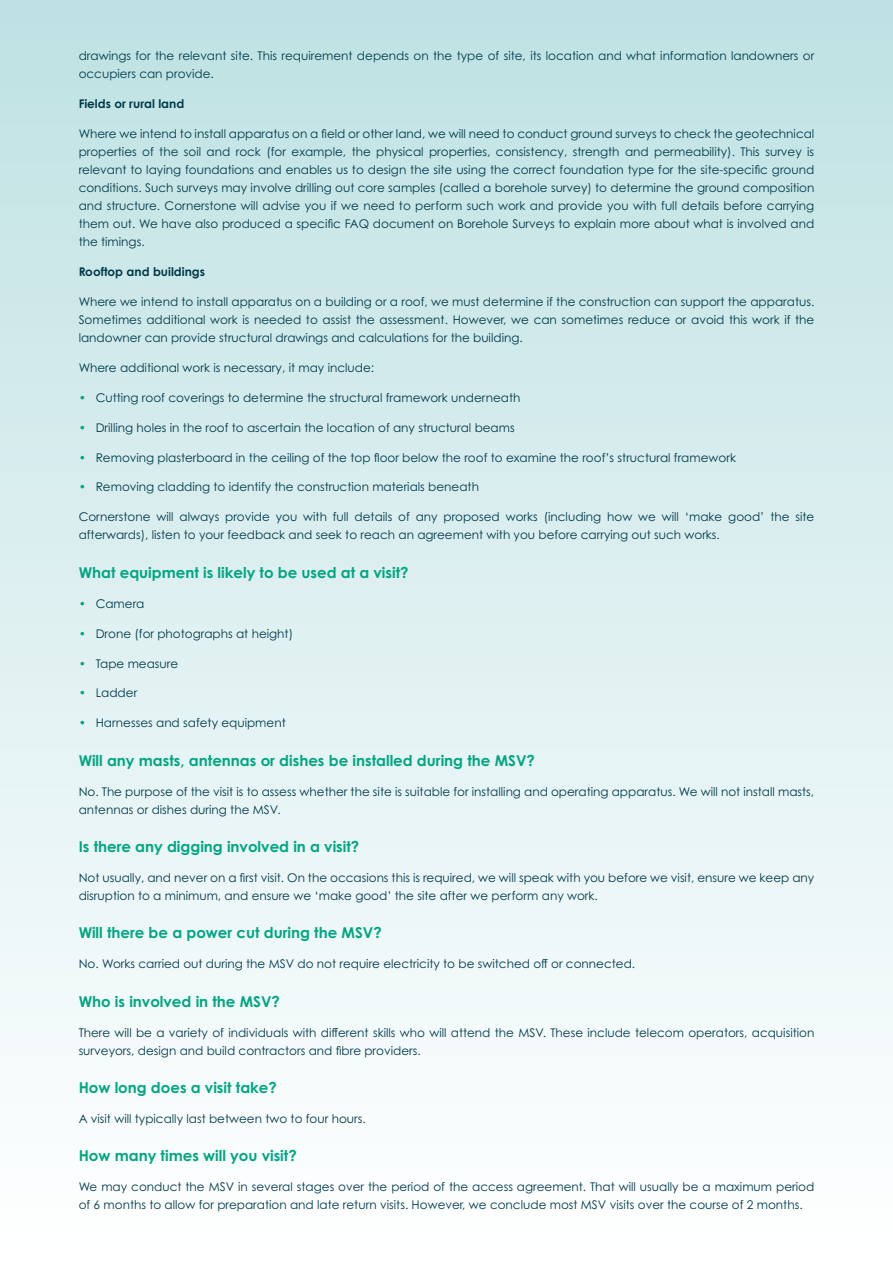
<style>
.page{position:relative;width:893px;height:1263px;background:#fff}
.page>*{position:absolute;margin:0;border:0;box-sizing:border-box;transform-origin:0 0}
.t1{font:700 15px "Century Gothic Pro";color:#00a682}
.t2{font:12px/18px "Century Gothic Pro";color:#003a4b}
.t3{font:700 12px "Century Gothic Pro";color:#003a4b}
.s1{color:#00a682}
</style>
<div class="page">
<div style="left:0;top:0;width:893px;height:1263px;background:linear-gradient(to bottom,#bfe2e3,#fff)"></div>
<p class="t2" style="left:79px;top:47px;width:737px">drawings for the relevant site. This requirement depends on the type of site, its location and what information landowners or occupiers can provide.</p>
<p class="t3" style="left:79px;top:96px;width:107px">Fields or rural land</p>
<p class="t2" style="left:79px;top:125px;width:737px;text-align:justify">Where we intend to install apparatus on a field or other land, we will need to conduct ground surveys to check the geotechnical properties of the soil and rock (for example, the physical properties, consistency, strength and permeability). This survey is relevant to laying foundations and enables us to design the site using the correct foundation type for the site-specific ground conditions. Such surveys may involve drilling out core samples (called a borehole survey) to determine the ground composition and structure. Cornerstone will advise you if we need to perform such work and provide you with full details before carrying them out. We have also produced a specific FAQ document on Borehole Surveys to explain more about what is involved and the timings.</p>
<p class="t3" style="left:79px;top:264px;width:128px">Rooftop and buildings</p>
<p class="t2" style="left:79px;top:292px;width:737px;text-align:justify">Where we intend to install apparatus on a building or a roof, we must determine if the construction can support the apparatus.<br>Sometimes additional work is needed to assist the assessment. However, we can sometimes reduce or avoid this work if the landowner can provide structural drawings and calculations for the building.</p>
<p class="t2" style="left:79px;top:358px;width:297px">Where additional work is necessary, it may include:</p>
<p class="t2" style="left:79px;top:388px;width:443px"><span class="s1">•</span> Cutting roof coverings to determine the structural framework underneath</p>
<p class="t2" style="left:79px;top:418px;width:438px"><span class="s1">•</span> Drilling holes in the roof to ascertain the location of any structural beams</p>
<p class="t2" style="left:79px;top:448px;width:659px"><span class="s1">•</span> Removing plasterboard in the ceiling of the top floor below the roof to examine the roof’s structural framework</p>
<p class="t2" style="left:79px;top:478px;width:402px"><span class="s1">•</span> Removing cladding to identify the construction materials beneath</p>
<p class="t2" style="left:79px;top:508px;width:737px">Cornerstone will always provide you with full details of any proposed works (including how we will ‘make good’ the site afterwards), listen to your feedback and seek to reach an agreement with you before carrying out such works.</p>
<p class="t1" style="left:79px;top:563px;width:331px">What equipment is likely to be used at a visit?</p>
<p class="t2" style="left:79px;top:594px;width:67px"><span class="s1">•</span> Camera</p>
<p class="t2" style="left:79px;top:624px;width:216px"><span class="s1">•</span> Drone (for photographs at height)</p>
<p class="t2" style="left:79px;top:654px;width:101px"><span class="s1">•</span> Tape measure</p>
<p class="t2" style="left:79px;top:684px;width:60px"><span class="s1">•</span> Ladder</p>
<p class="t2" style="left:79px;top:714px;width:209px"><span class="s1">•</span> Harnesses and safety equipment</p>
<p class="t1" style="left:79px;top:751px;width:458px">Will any masts, antennas or dishes be installed during the MSV?</p>
<p class="t2" style="left:79px;top:782px;width:737px">No. The purpose of the visit is to assess whether the site is suitable for installing and operating apparatus. We will not install masts, antennas or dishes during the MSV.</p>
<p class="t1" style="left:79px;top:837px;width:282px">Is there any digging involved in a visit?</p>
<p class="t2" style="left:79px;top:868px;width:737px">Not usually, and never on a first visit. On the occasions this is required, we will speak with you before we visit, ensure we keep any disruption to a minimum, and ensure we ‘make good’ the site after we perform any work.</p>
<p class="t1" style="left:79px;top:924px;width:305px">Will there be a power cut during the MSV?</p>
<p class="t2" style="left:79px;top:955px;width:558px">No. Works carried out during the MSV do not require electricity to be switched off or connected.</p>
<p class="t1" style="left:79px;top:992px;width:203px">Who is involved in the MSV?</p>
<p class="t2" style="left:79px;top:1023px;width:737px">There will be a variety of individuals with different skills who will attend the MSV. These include telecom operators, acquisition surveyors, design and build contractors and fibre providers.</p>
<p class="t1" style="left:79px;top:1078px;width:200px">How long does a visit take?</p>
<p class="t2" style="left:79px;top:1109px;width:289px">A visit will typically last between two to four hours.</p>
<p class="t1" style="left:79px;top:1146px;width:220px">How many times will you visit?</p>
<p class="t2" style="left:79px;top:1178px;width:737px">We may conduct the MSV in several stages over the period of the access agreement. That will usually be a maximum period of 6 months to allow for preparation and late return visits. However, we conclude most MSV visits over the course of 2 months.</p>
</div>
